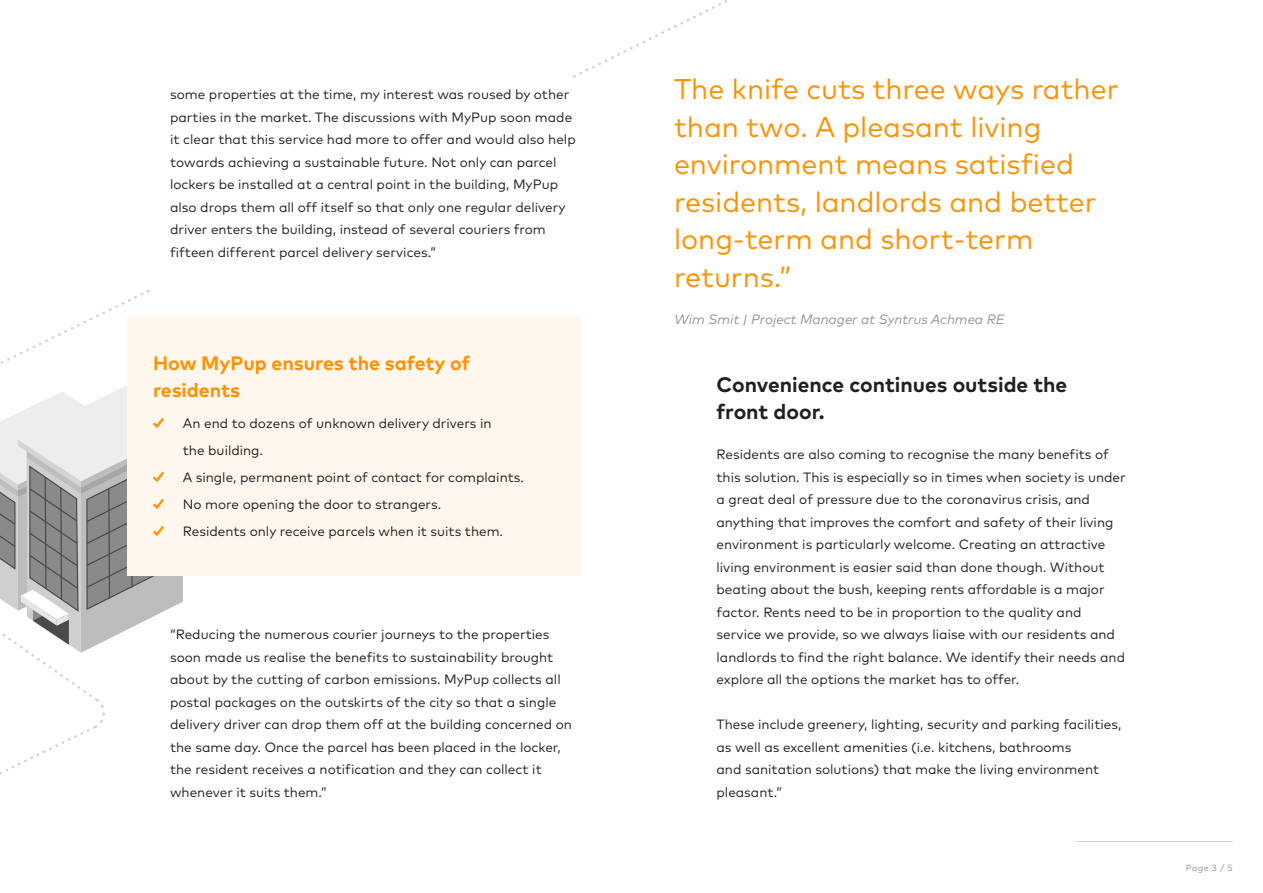
<style>
.page{position:relative;width:1263px;height:893px;background:#fff}
.page>*{position:absolute;margin:0;border:0;box-sizing:border-box;transform-origin:0 0}
.Highlight_1{font:28.5px/37.5px "Mark Pro";color:#ff9100}
.t1{font:700 21px/27px "Mark Pro";color:#231f20}
.t2{font:700 19.5px/27px "Mark Pro";color:#ff9100}
.t3{font:13.5px/22.5px "Mark Pro";color:#231f20}
.t4{font:italic 13.5px "Mark Pro";color:#939598}
.t5{font:9px "Mark Pro";color:#939598}
</style>
<div class="page">
<hr style="left:1077px;top:841px;width:156px;height:1px;background:#d1d2d4">
<div style="left:128px;top:316px;width:452px;height:259px;background:#fff7ed"></div>
<svg style="left:573px;top:0;width:155px;height:78px"></svg>
<svg style="left:0;top:289px;width:189px;height:486px"></svg>
<p class="t3" style="left:170px;top:82px;width:407px">some properties at the time, my interest was roused by other parties in the market. The discussions with MyPup soon made it clear that this service had more to offer and would also help towards achieving a sustainable future. Not only can parcel lockers be installed at a central point in the building, MyPup also drops them all off itself so that only one regular delivery driver enters the building, instead of several couriers from fifteen different parcel delivery services.”</p>
<p class="t2" style="left:153px;top:348px;width:318px">How MyPup ensures the safety of residents</p>
<p class="t3" style="left:183px;top:409px;width:310px;line-height:27px">An end to dozens of unknown delivery drivers in the building.</p>
<p class="t3" style="left:183px;top:465px;width:343px">A single, permanent point of contact for complaints.</p>
<p class="t3" style="left:183px;top:492px;width:260px">No more opening the door to strangers.</p>
<p class="t3" style="left:183px;top:519px;width:322px">Residents only receive parcels when it suits them.</p>
<p class="t3" style="left:170px;top:622px;width:403px">“Reducing the numerous courier journeys to the properties soon made us realise the benefits to sustainability brought about by the cutting of carbon emissions. MyPup collects all postal packages on the outskirts of the city so that a single delivery driver can drop them off at the building concerned on the same day. Once the parcel has been placed in the locker, the resident receives a notification and they can collect it whenever it suits them.”</p>
<p class="Highlight_1" style="left:674px;top:68px;width:446px">The knife cuts three ways rather than two. A pleasant living environment means satisfied residents, landlords and better long-term and short-term returns.”</p>
<p class="t4" style="left:674px;top:309px;width:332px">Wim Smit | Project Manager at Syntrus Achmea RE</p>
<p class="t1" style="left:716px;top:369px;width:352px">Convenience continues outside the front door.</p>
<p class="t3" style="left:716px;top:442px;width:411px">Residents are also coming to recognise the many benefits of this solution. This is especially so in times when society is under a great deal of pressure due to the coronavirus crisis, and anything that improves the comfort and safety of their living environment is particularly welcome. Creating an attractive living environment is easier said than done though. Without beating about the bush, keeping rents affordable is a major factor. Rents need to be in proportion to the quality and service we provide, so we always liaise with our residents and landlords to find the right balance. We identify their needs and explore all the options the market has to offer.</p>
<p class="t3" style="left:716px;top:712px;width:406px">These include greenery, lighting, security and parking facilities, as well as excellent amenities (i.e. kitchens, bathrooms<br>and sanitation solutions) that make the living environment pleasant.”</p>
<p class="t5" style="left:1186px;top:861px;width:49px">Page 3 / 5</p>
</div>
